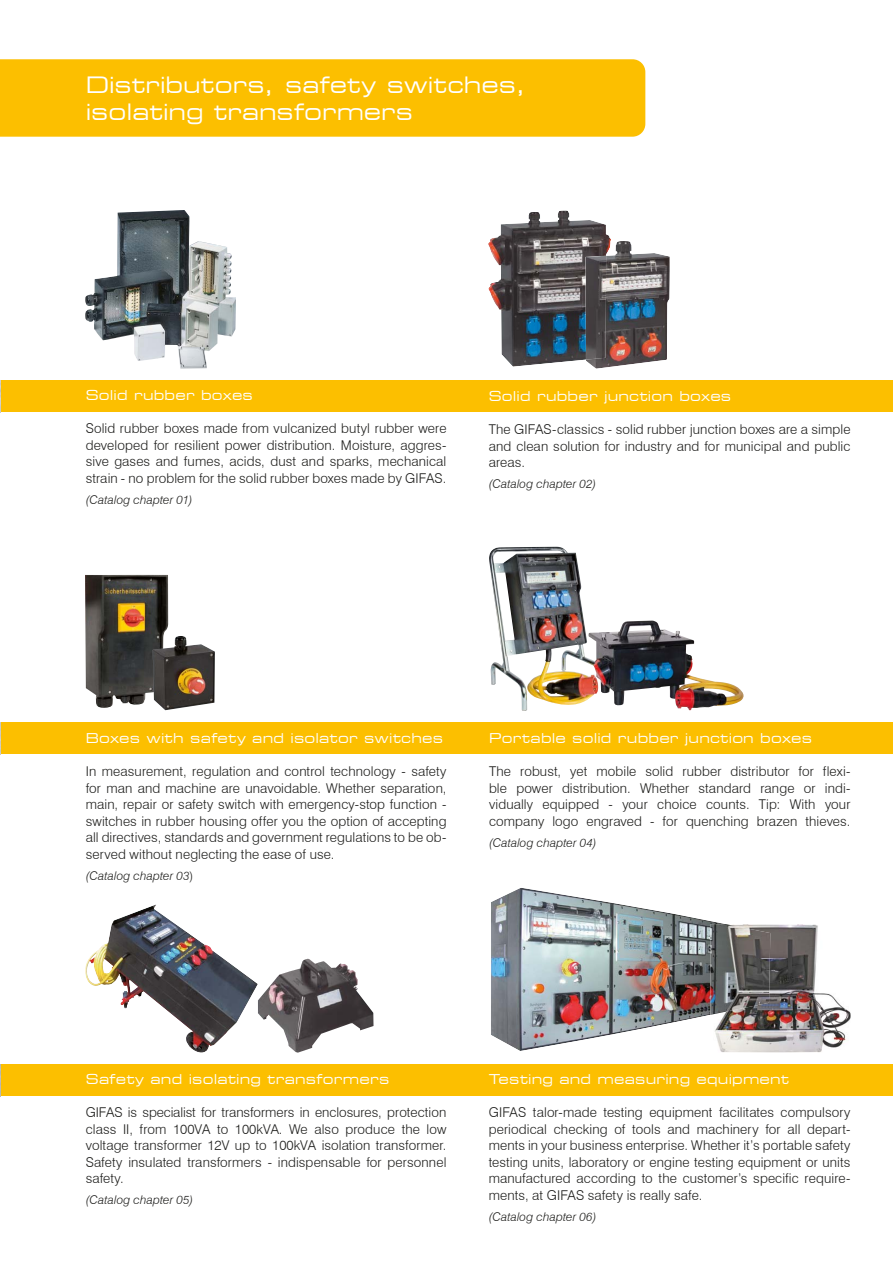
<style>
.page{position:relative;width:893px;height:1263px;background:#fff}
.page>*{position:absolute;margin:0;border:0;box-sizing:border-box;transform-origin:0 0}
.t1{font:expanded 22.5px/27px "Square 721 BT";color:#fff}
.t2{font:300 13.5px/16.5px "Swiss 721 BT";letter-spacing:.01em;color:#1d1d1b;text-align:justify}
.t3{font:expanded 13.5px "Square 721 BT";letter-spacing:.015em;color:#fff}
.t4{font:italic 300 12px "Swiss 721 BT";letter-spacing:.015em;color:#1d1d1b}
.s1{font-style:normal}
</style>
<div class="page">
<div style="left:0;top:380px;width:893px;height:32px;background:#fcbf00"></div>
<div style="left:0;top:722px;width:893px;height:32px;background:#fcbf00"></div>
<div style="left:0;top:1064px;width:893px;height:32px;background:#fcbf00"></div>
<img style="left:0;top:380px;width:1px;height:32px">
<img style="left:0;top:722px;width:1px;height:32px">
<img style="left:0;top:1064px;width:1px;height:32px">
<div style="left:0;top:59px;width:645px;height:78px;background:#fcbf00"></div>
<img style="left:85px;top:575px;width:83px;height:133px">
<img style="left:258px;top:959px;width:115px;height:94px">
<img style="left:85px;top:210px;width:151px;height:159px">
<img style="left:491px;top:888px;width:233px;height:163px">
<img style="left:488px;top:211px;width:123px;height:156px">
<img style="left:153px;top:636px;width:62px;height:74px">
<img style="left:85px;top:904px;width:173px;height:149px">
<img style="left:586px;top:241px;width:84px;height:128px">
<img style="left:585px;top:256px;width:21px;height:104px">
<img style="left:489px;top:547px;width:99px;height:164px">
<img style="left:588px;top:621px;width:155px;height:89px">
<img style="left:710px;top:924px;width:140px;height:128px">
<img style="left:710px;top:924px;width:60px;height:91px">
<h1 class="t1" style="left:86px;top:72px;width:441px">Distributors, safety switches, isolating transformers</h1>
<p class="t3" style="left:86px;top:387px;width:169px">Solid rubber boxes</p>
<p class="t2" style="left:86px;top:420px;width:362px">Solid rubber boxes made from vulcanized butyl rubber were developed for resilient power distribution. Moisture, aggres&shy;sive gases and fumes, acids, dust and sparks, mechanical strain - no problem for the solid rubber boxes made by GIFAS.</p>
<p class="t4" style="left:86px;top:492px;width:108px">(Catalog chapter 01)</p>
<p class="t3" style="left:489px;top:388px;width:244px">Solid rubber junction boxes</p>
<p class="t2" style="left:489px;top:421px;width:363px">The GIFAS-classics - solid rubber junction boxes are a simple and clean solution for industry and for municipal and public areas.</p>
<p class="t4" style="left:489px;top:476px;width:109px">(Catalog chapter 02)</p>
<p class="t3" style="left:86px;top:730px;width:359px">Boxes with safety and isolator switches</p>
<p class="t2" style="left:86px;top:763px;width:362px">In measurement, regulation and control technology - safety for man and machine are unavoidable. Whether separation, main, repair or safety switch with emergency-stop function - switches in rubber housing offer you the option of accepting all directives, standards and government regulations to be ob&shy;served without neglecting the ease of use.</p>
<p class="t4" style="left:86px;top:868px;width:109px">(Catalog chapter 03<span class="s1">)</span></p>
<p class="t3" style="left:489px;top:730px;width:325px">Portable solid rubber junction boxes</p>
<p class="t2" style="left:489px;top:763px;width:363px">The robust, yet mobile solid rubber distributor for flexi&shy;ble power distribution. Whether standard range or indi&shy;vidually equipped - your choice counts. Tip: With your company logo engraved - for quenching brazen thieves.</p>
<p class="t4" style="left:489px;top:835px;width:109px">(Catalog chapter 04)</p>
<p class="t3" style="left:86px;top:1071px;width:305px">Safety and isolating transformers</p>
<p class="t2" style="left:86px;top:1104px;width:362px">GIFAS is specialist for transformers in enclosures, protection class II, from 100VA to 100kVA. We also produce the low voltage transformer 12V up to 100kVA isolation transformer.<br>Safety insulated transformers - indispensable for personnel safety.</p>
<p class="t4" style="left:86px;top:1193px;width:109px">(Catalog chapter 05)</p>
<p class="t3" style="left:489px;top:1071px;width:302px">Testing and measuring equipment</p>
<p class="t2" style="left:489px;top:1104px;width:363px">GIFAS talor-made testing equipment facilitates compulsory periodical checking of tools and machinery for all depart&shy;ments in your business enterprise. Whether it’s portable safety testing units, laboratory or engine testing equipment or units manufactured according to the customer’s specific require&shy;ments, at GIFAS safety is really safe.</p>
<p class="t4" style="left:489px;top:1209px;width:109px">(Catalog chapter 06)</p>
</div>
